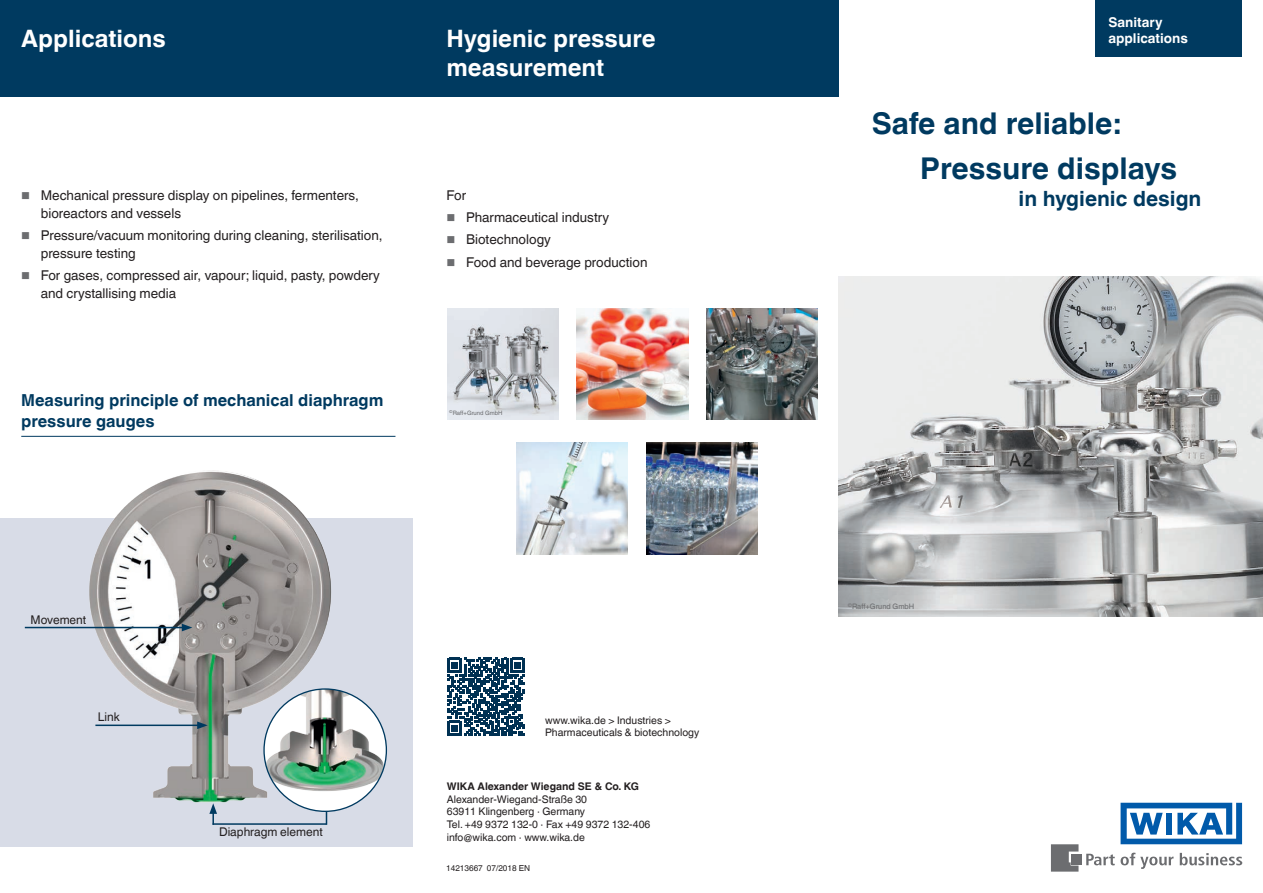
<style>
.page{position:relative;width:1263px;height:893px;background:#fff}
.page>*{position:absolute;margin:0;border:0;box-sizing:border-box;transform-origin:0 0}
.t1{font:700 30px/45px "Helvetica World";color:#003a60}
.t2{font:700 24px/28.8px "Helvetica World";color:#fff}
.t3{font:700 21px "Helvetica World";color:#003a60}
.t4{font:700 16.5px/21px "Helvetica World";color:#003a60}
.t5{font:13.5px/22.2px "Helvetica World";color:#231f20}
.t6{font:700 13.5px/16.2px "Helvetica World";color:#fff}
.t7{font:12px "Helvetica World";color:#231f20}
.t8{font:10.5px/12.6px "Helvetica World";color:#231f20}
.t9{font:700 10.5px "Helvetica World";color:#231f20}
.t10{font:8.25px "Helvetica World";color:#231f20}
.t11{font:7.5px "Helvetica World";color:#6c6d70}
.t12{font:6px "Helvetica World";color:#6c6d70}
</style>
<div class="page">
<img style="left:838px;top:276px;width:425px;height:340px">
<div style="left:0;top:517px;width:412px;height:329px;background:#d8dce7"></div>
<img style="left:447px;top:308px;width:111px;height:111px">
<img style="left:516px;top:443px;width:111px;height:111px">
<img style="left:577px;top:308px;width:111px;height:111px">
<img style="left:646px;top:443px;width:111px;height:111px">
<img style="left:706px;top:308px;width:112px;height:111px">
<div style="left:0;top:0;width:838px;height:97px;background:#003a60"></div>
<img style="left:57px;top:470px;width:289px;height:335px">
<div style="left:264px;top:689px;width:122px;height:122px;background:#fff;border-radius:50%"></div>
<img style="left:264px;top:689px;width:122px;height:112px">
<hr style="left:213px;top:823px;width:113px;height:2px;background:#003a60">
<svg style="left:209px;top:803px;width:8px;height:22px"></svg>
<svg style="left:326px;top:811px;width:1px;height:14px"></svg>
<hr style="left:25px;top:627px;width:159px;height:1px;background:#003a60">
<svg style="left:182px;top:624px;width:10px;height:7px"></svg>
<hr style="left:95px;top:725px;width:104px;height:1px;background:#003a60">
<svg style="left:197px;top:721px;width:11px;height:8px"></svg>
<svg style="left:1086px;top:853px;width:87px;height:16px"></svg>
<svg style="left:1180px;top:853px;width:62px;height:12px"></svg>
<div style="left:1071px;top:854px;width:11px;height:11px;background:#6c6d70"></div>
<svg style="left:1051px;top:844px;width:27px;height:28px"></svg>
<svg style="left:1120px;top:803px;width:122px;height:41px"></svg>
<div style="left:1096px;top:0;width:146px;height:56px;background:#003a60"></div>
<svg style="left:447px;top:658px;width:78px;height:77px"></svg>
<hr style="left:21px;top:436px;width:374px;height:1px;background:#003a60">
<h2 class="t2" style="left:21px;top:24px;width:146px">Applications</h2>
<h2 class="t2" style="left:446px;top:24px;width:210px">Hygienic pressure measurement</h2>
<p class="t6" style="left:1108px;top:14px;width:81px">Sanitary applications</p>
<h1 class="t1" style="left:920px;top:101px;width:258px;text-indent:-48px">Safe and reliable:<br>Pressure displays</h1>
<p class="t5" style="left:41px;top:184px;width:320px">Mechanical pressure display on pipelines, fermenters,</p>
<h3 class="t3" style="left:1019px;top:186px;width:184px">in hygienic design</h3>
<p class="t5" style="left:41px;top:202px;width:343px">bioreactors and vessels<br>Pressure/vacuum monitoring during cleaning, sterilisation,</p>
<p class="t5" style="left:41px;top:242px;width:341px">pressure testing<br>For gases, compressed air, vapour; liquid, pasty, powdery</p>
<p class="t5" style="left:41px;top:282px;width:137px">and crystallising media</p>
<p class="t5" style="left:466px;top:184px;width:183px;text-indent:-19px">For<br>Pharmaceutical industry<br>Biotechnology<br>Food and beverage production</p>
<p class="t4" style="left:21px;top:390px;width:364px">Measuring principle of mechanical diaphragm pressure gauges</p>
<p class="t12" style="left:449px;top:410px;width:55px"><sup>©</sup>Raff+Grund GmbH</p>
<p class="t7" style="left:31px;top:612px;width:57px">Movement</p>
<p class="t7" style="left:98px;top:710px;width:23px">Link</p>
<p class="t7" style="left:219px;top:825px;width:105px">Diaphragm element</p>
<p class="t8" style="left:545px;top:714px;width:156px">www.wika.de &gt; Industries &gt;<br>Pharmaceuticals &amp; biotechnology</p>
<p class="t9" style="left:447px;top:780px;width:194px">WIKA Alexander Wiegand SE &amp; Co. KG</p>
<p class="t8" style="left:447px;top:793px;width:205px">Alexander-Wiegand-Straße 30<br>63911 Klingenberg · Germany<br>Tel. +49 9372 132-0 · Fax +49 9372 132-406 info@wika.com · www.wika.de</p>
<p class="t10" style="left:446px;top:864px;width:85px">14213667 07/2018 EN</p>
<p class="t11" style="left:848px;top:602px;width:68px"><sup>©</sup>Raff+Grund GmbH</p>
</div>
